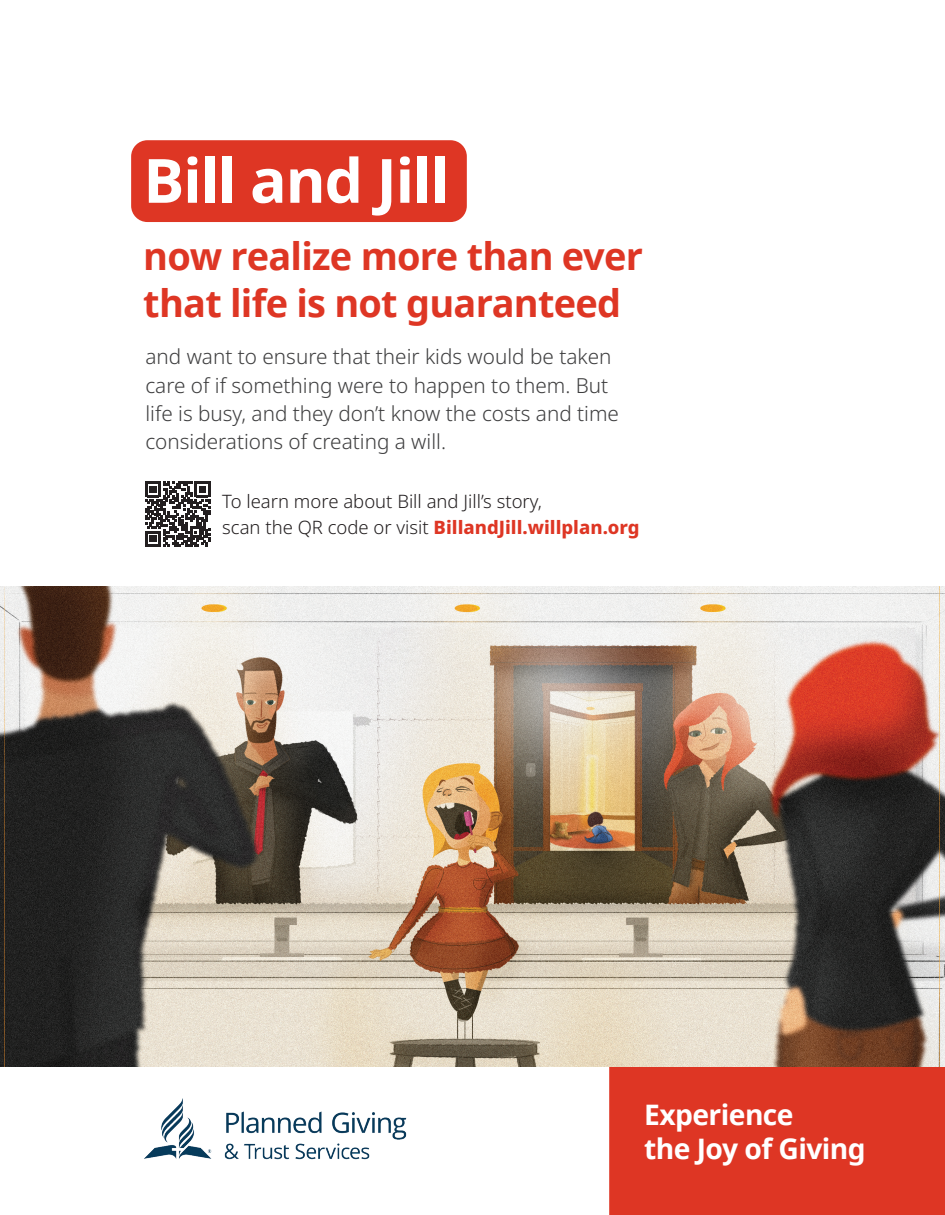
<style>
.page{position:relative;width:945px;height:1215px;background:#fff}
.page>*{position:absolute;margin:0;border:0;box-sizing:border-box;transform-origin:0 0}
.t1{font:700 61.05px "Noto Sans";letter-spacing:-.02em;color:#fff}
.t2{font:700 37.95px/46px "Noto Sans";letter-spacing:-.02em;color:#de3624}
.t3{font:700 28.2px/34.5px "Noto Sans";letter-spacing:-.02em;color:#fff}
.t4{font:300 20.7px/28.2px "Noto Sans";color:#3e3e3f}
.t5{font:300 18.45px/26.2px "Noto Sans";color:#231f20}
.s1{font-weight:800;color:#de3624}
</style>
<div class="page">
<div style="left:609px;top:1066px;width:336px;height:149px;background:#de3624"></div>
<img style="left:144px;top:1098px;width:263px;height:61px">
<img style="left:0;top:587px;width:945px;height:479px">
<svg style="left:145px;top:481px;width:65px;height:66px"></svg>
<div style="left:131px;top:140px;width:336px;height:82px;background:#de3624;border-radius:16px"></div>
<h1 class="t1" style="left:143px;top:138px;width:307px">Bill and Jill</h1>
<h2 class="t2" style="left:143px;top:235px;width:501px">now realize more than ever that life is not guaranteed</h2>
<p class="t4" style="left:145px;top:343px;width:475px">and want to ensure that their kids would be taken care of if something were to happen to them. But life is busy, and they don’t know the costs and time considerations of creating a will.</p>
<p class="t5" style="left:222px;top:489px;width:419px">To learn more about Bill and Jill’s story,<br>scan the QR code or visit <span class="s1">BillandJill.willplan.org</span></p>
<h3 class="t3" style="left:644px;top:1098px;width:223px">Experience<br>the Joy of Giving</h3>
</div>
